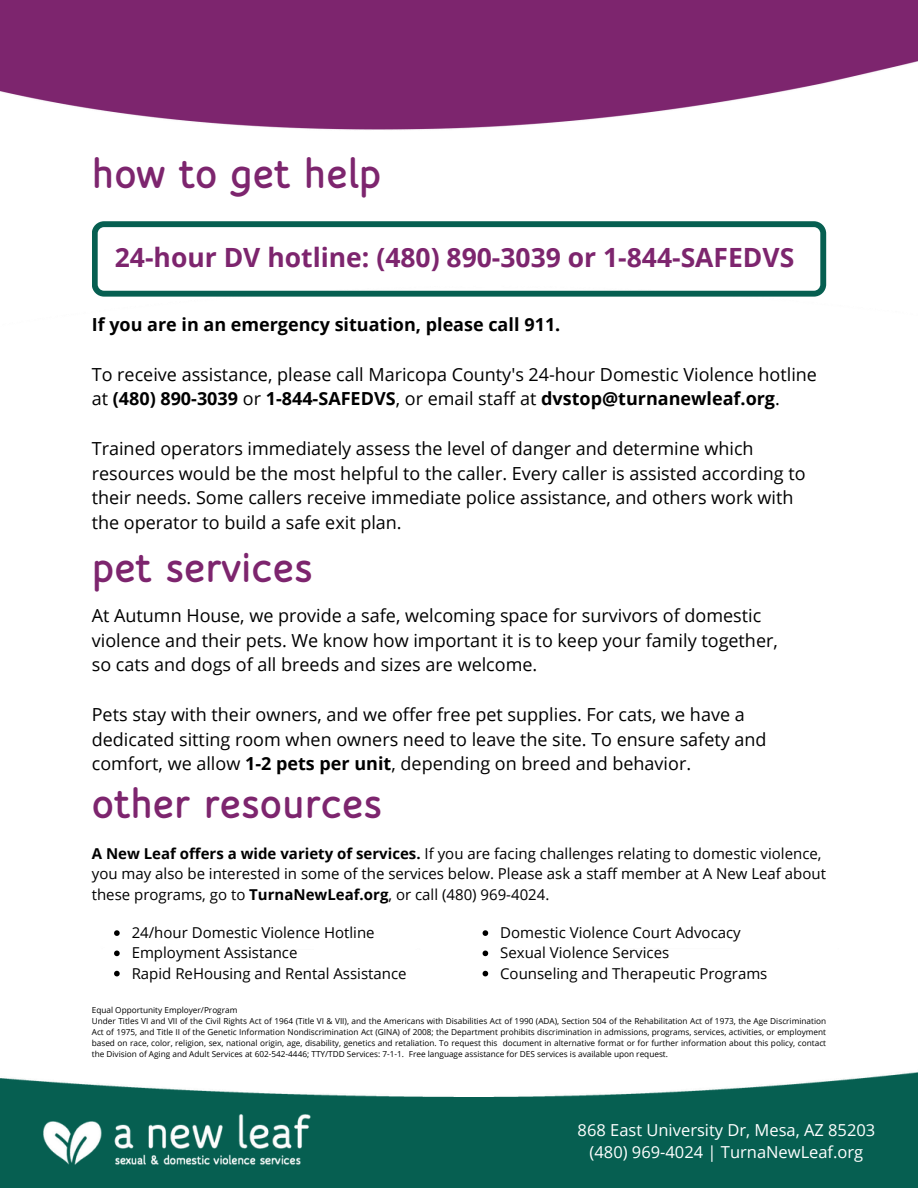
<style>
.page{position:relative;width:918px;height:1188px;background:#fff}
.page>*{position:absolute;margin:0;border:0;box-sizing:border-box;transform-origin:0 0}
.t1{font:800 45px "Speak OT";color:#7d256e}
.t2{font:700 26.55px "Open Sans";color:#7d256e}
.t3{font:19.5px "Open Sans";color:#fff}
.t4{font:18px/24.8px "Open Sans";color:#000}
.t5{font:700 18px "Open Sans";color:#000}
.t6{font:16.5px/22.5px "Open Sans";color:#fff;text-align:center}
.t7{font:15px/20.2px "Open Sans";color:#000}
.t8{font:8.25px/10.9px "Open Sans";color:#000;text-align:justify}
.s1{font-weight:700}
</style>
<div class="page">
<div style="left:0;top:0;width:918px;height:261px;background:#7d256e"></div>
<img style="left:0;top:61px;width:918px;height:225px">
<div style="left:0;top:1059px;width:918px;height:129px;background:#065f51"></div>
<img style="left:0;top:950px;width:918px;height:146px">
<img style="left:43px;top:1114px;width:268px;height:51px">
<svg style="left:114px;top:930px;width:6px;height:6px"></svg>
<svg style="left:114px;top:951px;width:6px;height:5px"></svg>
<svg style="left:114px;top:971px;width:6px;height:5px"></svg>
<svg style="left:483px;top:930px;width:5px;height:6px"></svg>
<svg style="left:483px;top:951px;width:5px;height:5px"></svg>
<svg style="left:483px;top:971px;width:5px;height:5px"></svg>
<svg style="left:92px;top:221px;width:734px;height:76px;fill:#fff"></svg>
<h3 class="t1" style="left:92px;top:154px;width:291px">how to get help</h3>
<p class="t2" style="left:115px;top:239px;width:681px">24-hour DV hotline: (480) 890-3039 or 1-844-SAFEDVS</p>
<p class="t5" style="left:92px;top:312px;width:470px">If you are in an emergency situation, please call 911.</p>
<h1 class="t4" style="left:92px;top:361px;width:727px">To receive assistance, please call Maricopa County's 24-hour Domestic Violence hotline at <span class="s1">(480) 890-3039</span> or <span class="s1">1-844-SAFEDVS</span>, or email staff at <span class="s1">dvstop@turnanewleaf.org</span>.</h1>
<h2 class="t4" style="left:92px;top:435px;width:715px">Trained operators immediately assess the level of danger and determine which resources would be the most helpful to the caller. Every caller is assisted according to their needs. Some callers receive immediate police assistance, and others work with the operator to build a safe exit plan.</h2>
<p class="t1" style="left:92px;top:548px;width:223px">pet services</p>
<p class="t4" style="left:92px;top:603px;width:688px">At Autumn House, we provide a safe, welcoming space for survivors of domestic violence and their pets. We know how important it is to keep your family together, so cats and dogs of all breeds and sizes are welcome.</p>
<p class="t4" style="left:92px;top:702px;width:676px">Pets stay with their owners, and we offer free pet supplies. For cats, we have a dedicated sitting room when owners need to leave the site. To ensure safety and comfort, we allow <span class="s1">1-2 pets per unit</span>, depending on breed and behavior.</p>
<h1 class="t1" style="left:92px;top:784px;width:292px">other resources</h1>
<h4 class="t7" style="left:92px;top:843px;width:736px"><span class="s1">A New Leaf offers a wide variety of services.</span> If you are facing challenges relating to domestic violence, you may also be interested in some of the services below. Please ask a staff member at A New Leaf about these programs, go to <span class="s1">TurnaNewLeaf.org</span>, or call (480) 969-4024.</h4>
<h5 class="t7" style="left:132px;top:922px;width:244px">24/hour Domestic Violence Hotline</h5>
<p class="t7" style="left:132px;top:942px;width:167px">Employment Assistance</p>
<p class="t7" style="left:132px;top:963px;width:276px">Rapid ReHousing and Rental Assistance</p>
<p class="t7" style="left:500px;top:922px;width:242px">Domestic Violence Court Advocacy</p>
<p class="t7" style="left:500px;top:942px;width:171px">Sexual Violence Services</p>
<p class="t7" style="left:500px;top:963px;width:269px">Counseling and Therapeutic Programs</p>
<h4 class="t8" style="left:92px;top:1005px;width:147px">Equal Opportunity Employer/Program</h4>
<h1 class="t8" style="left:92px;top:1016px;width:736px">Under Titles VI and VII of the Civil Rights Act of 1964 (Title VI &amp; VII), and the Americans with Disabilities Act of 1990 (ADA), Section 504 of the Rehabilitation Act of 1973, the Age Discrimination Act of 1975, and Title II of the Genetic Information Nondiscrimination Act (GINA) of 2008; the Department prohibits discrimination in admissions, programs, services, activities, or employment based on race, color, religion, sex, national origin, age, disability, genetics and retaliation. To request this document in alternative format or for further information about this policy, contact the Division of Aging and Adult Services at 602-542-4446; TTY/TDD Services: 7-1-1. Free language assistance for DES services is available upon request.</h1>
<h4 class="t6" style="left:578px;top:1118px;width:299px">868 East University Dr, Mesa, AZ 85203 (480) 969-4024 | TurnaNewLeaf.org</h4>
<h4 class="t3" style="left:562px;top:1127px;width:317px">(480) 969-4024 | Turnanewleaf.org</h4>
</div>
